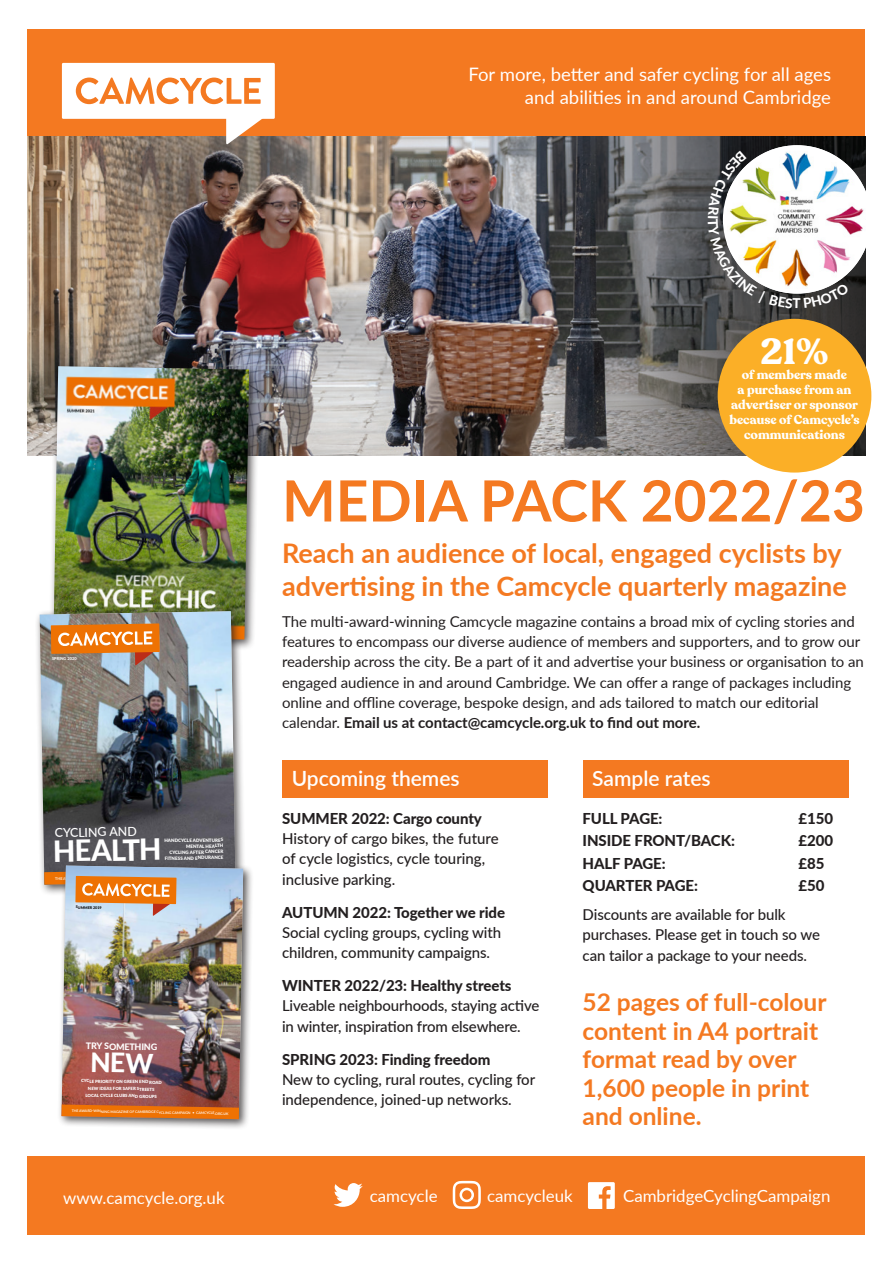
<style>
.page{position:relative;width:893px;height:1263px;background:#fff}
.page>*{position:absolute;margin:0;border:0;box-sizing:border-box;transform-origin:0 0}
.t1{font:700 56.85px "Lato";color:#f47921}
.CamCycle-caption{font:700 36px "Recoleta";color:#fff}
.t2{font:800 29.1px "Lato";color:#fff}
.t3{font:700 27px/33px "Lato";color:#f47921}
.t4{font:700 24.45px/28.7px "Lato";color:#f47921}
.t5{font:600 21px "Lato";color:#fff}
.t6{font:18.6px/22.2px "Lato";color:#fff;text-align:right}
.CamCycle-text-NOinde{font:16.95px "Lato";color:#fff}
.t7{font:15px/20.2px "Lato";letter-spacing:-.005em;color:#231f20}
.t8{font:500 15px/20.2px "Lato";letter-spacing:-.005em;color:#231f20}
.t9{font:800 15px "Lato";letter-spacing:-.005em;color:#231f20}
.CamCycle-caption-2{font:700 12.75px/15px "Recoleta";color:#fff;text-align:center}
.t10{font:500 12.45px "Lato";color:#fff}
.t11{font:800 9px "Lato";color:#fff}
.t12{font:900 4.5px/5.8px "Lato";color:#fff;text-align:right}
.t13{font:900 4.35px/7.1px "Lato";color:#fff;text-align:center}
.t14{font:800 4.05px "Lato";color:#fff}
.t15{font:800 3.75px "Lato";color:#000}
.t16{font:600 3.6px "Lato";color:#fff}
.s1{font-weight:700}
</style>
<div class="page">
<div style="left:28px;top:29px;width:837px;height:237px;background:#f47921"></div>
<img style="left:28px;top:136px;width:837px;height:319px">
<svg style="left:62px;top:63px;width:213px;height:81px"></svg>
<div style="left:28px;top:1157px;width:837px;height:78px;background:#f47921"></div>
<svg style="left:333px;top:1183px;width:30px;height:24px"></svg>
<svg style="left:453px;top:1181px;width:28px;height:28px"></svg>
<svg style="left:588px;top:1182px;width:27px;height:27px"></svg>
<div style="left:49px;top:361px;width:211px;height:289px;background:#231f20;opacity:.75"></div>
<img style="left:54px;top:366px;width:195px;height:273px">
<div style="left:34px;top:606px;width:213px;height:289px;background:#231f20;opacity:.75"></div>
<img style="left:40px;top:611px;width:195px;height:274px">
<svg style="left:51px;top:623px;width:109px;height:42px;background:#d38b4c"></svg>
<div style="left:57px;top:861px;width:196px;height:269px;background:#231f20;opacity:.75"></div>
<img style="left:62px;top:865px;width:181px;height:254px">
<svg style="left:44px;top:869px;width:191px;height:47px;background:#cbb7a8"></svg>
<svg style="left:62px;top:1104px;width:177px;height:15px;background:#d86d16"></svg>
<div style="left:282px;top:760px;width:266px;height:37px;background:#f47921"></div>
<div style="left:583px;top:760px;width:265px;height:37px;background:#f47921"></div>
<img style="left:727px;top:145px;width:139px;height:149px">
<div style="left:718px;top:319px;width:153px;height:154px;background:#fbaf27;border-radius:50%"></div>
<svg style="left:92px;top:1053px;width:61px;height:20px"></svg>
<img style="left:708px;top:151px;width:141px;height:157px">
<p class="t6" style="left:468px;top:63px;width:364px">For more, better and safer cycling for all ages and abilities in and around Cambridge</p>
<p class="CamCycle-caption" style="left:760px;top:329px;width:69px">21%</p>
<p class="CamCycle-caption-2" style="left:729px;top:382px;width:132px">a purchase from an advertiser or sponsor because of Camcycle’s communications</p>
<p class="CamCycle-caption-2" style="left:742px;top:367px;width:107px">of members made</p>
<p class="t1" style="left:282px;top:459px;width:584px">MEDIA PACK 2022/23</p>
<p class="t14" style="left:52px;top:656px;width:26px;rotate:-1deg">SPRING 2020</p>
<p class="t10" style="left:54px;top:824px;width:84px;rotate:-1deg">CYCLING AND</p>
<p class="t12" style="left:164px;top:838px;width:60px;rotate:-1deg">HANDCYCLE ADVENTURES<br>MENTAL HEALTH<br>CYCLING AFTER CANCER</p>
<p class="t2" style="left:53px;top:830px;width:110px;rotate:-1deg">HEALTH</p>
<p class="t12" style="left:165px;top:855px;width:60px;rotate:-1deg">FITNESS AND ENDURANCE</p>
<p class="t15" style="left:76px;top:904px;width:27px;rotate:1deg">SUMMER 2019</p>
<p class="t11" style="left:86px;top:1039px;width:73px;rotate:1deg">TRY SOMETHING</p>
<p class="t13" style="left:81px;top:1077px;width:82px;rotate:1deg">CYCLE PRIORITY ON GREEN END ROAD<br>NEW IDEAS FOR SAFER STREETS<br>LOCAL CYCLE CLUBS AND GROUPS</p>
<p class="t16" style="left:72px;top:1108px;width:158px;rotate:1deg">THE AWARD-WINNING MAGAZINE OF CAMBRIDGE CYCLING CAMPAIGN • CAMCYCLE.ORG.UK</p>
<p class="t3" style="left:282px;top:535px;width:566px">Reach an audience of local, engaged cyclists by advertising in the Camcycle quarterly magazine</p>
<p class="t7" style="left:282px;top:611px;width:583px">The multi-award-winning Camcycle magazine contains a broad mix of cycling stories and features to encompass our diverse audience of members and supporters, and to grow our readership across the city. Be a part of it and advertise your business or organisation to an engaged audience in and around Cambridge. We can offer a range of packages including online and offline coverage, bespoke design, and ads tailored to match our editorial calendar. <span class="s1">Email us at contact@camcycle.org.uk to find out more.</span></p>
<p class="t5" style="left:292px;top:763px;width:169px">Upcoming themes</p>
<p class="t9" style="left:282px;top:807px;width:201px">SUMMER 2022: Cargo county</p>
<p class="t8" style="left:282px;top:828px;width:218px">History of cargo bikes, the future of cycle logistics, cycle touring, inclusive parking.</p>
<p class="t9" style="left:282px;top:901px;width:225px">AUTUMN 2022: Together we ride</p>
<p class="t8" style="left:282px;top:921px;width:221px">Social cycling groups, cycling with children, community campaigns.</p>
<p class="t9" style="left:282px;top:974px;width:231px">WINTER 2022/23: Healthy streets</p>
<p class="t8" style="left:282px;top:995px;width:259px">Liveable neighbourhoods, staying active in winter, inspiration from elsewhere.</p>
<p class="t9" style="left:282px;top:1048px;width:210px">SPRING 2023: Finding freedom</p>
<p class="t8" style="left:282px;top:1068px;width:255px">New to cycling, rural routes, cycling for independence, joined-up networks.</p>
<p class="t5" style="left:592px;top:763px;width:120px">Sample rates</p>
<p class="t9" style="left:583px;top:807px;width:81px">FULL PAGE:</p>
<p class="t9" style="left:799px;top:807px;width:36px">£150</p>
<p class="t9" style="left:583px;top:830px;width:154px">INSIDE FRONT/BACK:</p>
<p class="t9" style="left:799px;top:830px;width:36px">£200</p>
<p class="t9" style="left:583px;top:852px;width:85px">HALF PAGE:</p>
<p class="t9" style="left:799px;top:852px;width:27px">£85</p>
<p class="t9" style="left:583px;top:875px;width:117px">QUARTER PAGE:</p>
<p class="t9" style="left:799px;top:875px;width:27px">£50</p>
<p class="t8" style="left:583px;top:904px;width:239px">Discounts are available for bulk purchases. Please get in touch so we can tailor a package to your needs.</p>
<p class="t4" style="left:583px;top:987px;width:246px">52 pages of full-colour content in A4 portrait format read by over<br>1,600 people in print and online.</p>
<p class="CamCycle-text-NOinde" style="left:63px;top:1185px;width:163px">www.camcycle.org.uk</p>
<p class="CamCycle-text-NOinde" style="left:370px;top:1184px;width:69px">camcycle</p>
<p class="CamCycle-text-NOinde" style="left:487px;top:1184px;width:87px">camcycleuk</p>
<p class="CamCycle-text-NOinde" style="left:623px;top:1184px;width:209px">CambridgeCyclingCampaign</p>
</div>
